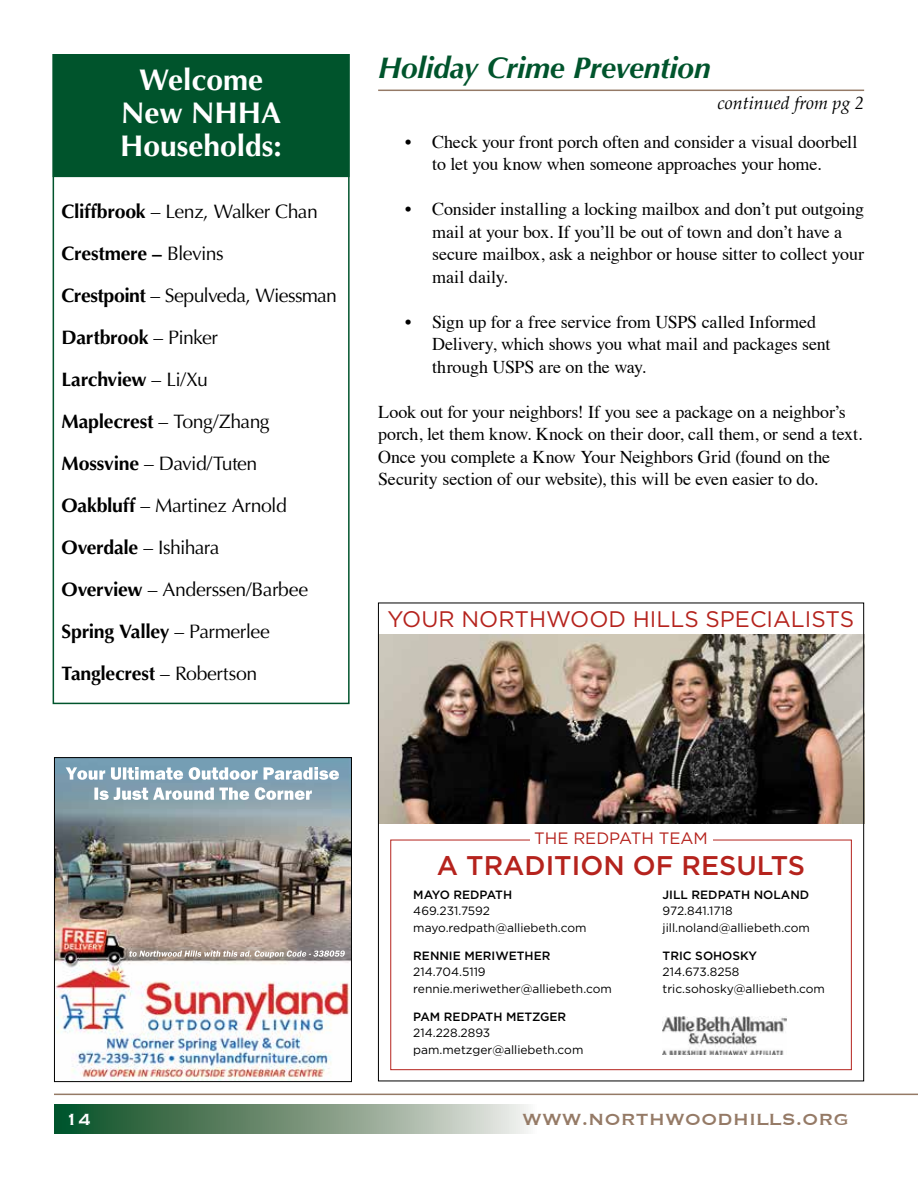
<style>
.page{position:relative;width:918px;height:1188px;background:#fff}
.page>*{position:absolute;margin:0;border:0;box-sizing:border-box;transform-origin:0 0}
.t1{font:700 30px/33px "Optima";color:#fff;text-align:center}
.t2{font:italic 700 30px "Optima";letter-spacing:-.015em;color:#00542c}
.t3{font:500 27px "Gotham";color:#b5231d}
.t4{font:22.5px "Gotham";color:#b5231d}
.t5{font:21px "Copperplate";color:#957a66}
.t6{font:21px "Copperplate";color:#fff}
.t7{font:19.5px/42px "Optima";letter-spacing:-.03em;color:#000}
.t8{font:18px/22.5px "Times";letter-spacing:-.01em;color:#000}
.t9{font:italic 18px "Palatino";color:#000}
.t10{font:16.5px "Gotham";color:#b5231d}
.t11{font:12px/16.5px "Gotham";color:#000}
.t12{font:500 12px "Gotham";color:#000}
.s1{font-weight:700}
</style>
<div class="page">
<hr style="left:54px;top:1094px;width:864px;height:1px;background:#957a66">
<svg style="left:54px;top:1104px;width:475px;height:30px;background:#77967e"></svg>
<div style="left:53px;top:54px;width:297px;height:650px;border:2px solid #00542c"></div>
<div style="left:53px;top:54px;width:297px;height:123px;background:#00542c"></div>
<img style="left:56px;top:759px;width:294px;height:321px">
<img style="left:139px;top:951px;width:121px;height:6px">
<img style="left:313px;top:951px;width:32px;height:6px">
<div style="left:54px;top:757px;width:298px;height:325px;border:1px solid #000"></div>
<hr style="left:378px;top:90px;width:486px;height:1px;background:#957a66">
<div style="left:390px;top:840px;width:462px;height:230px;border:1px solid #b5231d"></div>
<div style="left:530px;top:831px;width:182px;height:21px;background:#fff"></div>
<img style="left:380px;top:634px;width:482px;height:189px">
<img style="left:663px;top:1017px;width:124px;height:38px">
<h1 class="t1" style="left:120px;top:64px;width:163px">Welcome<br>New NHHA<br>Households:</h1>
<p class="t7" style="left:62px;top:191px;width:277px"><span class="s1">Cliffbrook</span> – Lenz, Walker Chan<br><span class="s1">Crestmere –</span> Blevins<br><span class="s1">Crestpoint</span> – Sepulveda, Wiessman<br><span class="s1">Dartbrook</span> – Pinker<br><span class="s1">Larchview</span> – Li/Xu<br><span class="s1">Maplecrest</span> – Tong/Zhang<br><span class="s1">Mossvine</span> – David/Tuten<br><span class="s1">Oakbluff</span> – Martinez Arnold<br><span class="s1">Overdale</span> – Ishihara<br><span class="s1">Overview</span> – Anderssen/Barbee<br><span class="s1">Spring Valley</span> – Parmerlee<br><span class="s1">Tanglecrest</span> – Robertson</p>
<h1 class="t2" style="left:378px;top:50px;width:334px">Holiday Crime Prevention</h1>
<p class="t9" style="left:718px;top:88px;width:148px">continued from pg 2</p>
<p class="t8" style="left:405px;top:129px;width:454px;text-align:center">• Check your front porch often and consider a visual doorbell to let you know when someone approaches your home.</p>
<p class="t8" style="left:432px;top:197px;width:434px;text-indent:-27px">• Consider installing a locking mailbox and don’t put outgoing mail at your box. If you’ll be out of town and don’t have a secure mailbox, ask a neighbor or house sitter to collect your mail daily.</p>
<p class="t8" style="left:432px;top:309px;width:400px;text-indent:-27px">• Sign up for a free service from USPS called Informed<br>Delivery, which shows you what mail and packages sent through USPS are on the way.</p>
<p class="t8" style="left:378px;top:399px;width:486px">Look out for your neighbors! If you see a package on a neighbor’s porch, let them know. Knock on their door, call them, or send a text.<br>Once you complete a Know Your Neighbors Grid (found on the Security section of our website), this will be even easier to do.</p>
<p class="t4" style="left:388px;top:606px;width:468px">YOUR NORTHWOOD HILLS SPECIALISTS</p>
<p class="t10" style="left:534px;top:829px;width:175px">THE REDPATH TEAM</p>
<h2 class="t3" style="left:437px;top:850px;width:370px">A TRADITION OF RESULTS</h2>
<p class="t12" style="left:413px;top:888px;width:100px">MAYO REDPATH</p>
<p class="t11" style="left:413px;top:902px;width:175px">469.231.7592 mayo.redpath@alliebeth.com</p>
<p class="t12" style="left:413px;top:949px;width:139px">RENNIE MERIWETHER</p>
<p class="t11" style="left:413px;top:963px;width:200px">214.704.5119 rennie.meriwether@alliebeth.com</p>
<p class="t12" style="left:413px;top:1010px;width:155px">PAM REDPATH METZGER</p>
<p class="t11" style="left:413px;top:1025px;width:172px">214.228.2893 pam.metzger@alliebeth.com</p>
<p class="t12" style="left:663px;top:888px;width:148px">JILL REDPATH NOLAND</p>
<p class="t11" style="left:663px;top:902px;width:149px">972.841.1718 jill.noland@alliebeth.com</p>
<p class="t12" style="left:663px;top:949px;width:96px">TRIC SOHOSKY</p>
<p class="t11" style="left:663px;top:963px;width:164px">214.673.8258 tric.sohosky@alliebeth.com</p>
<p class="t6" style="left:66px;top:1105px;width:27px">14</p>
<p class="t5" style="left:522px;top:1105px;width:328px">WWW.NORTHWOODHILLS.ORG</p>
</div>
